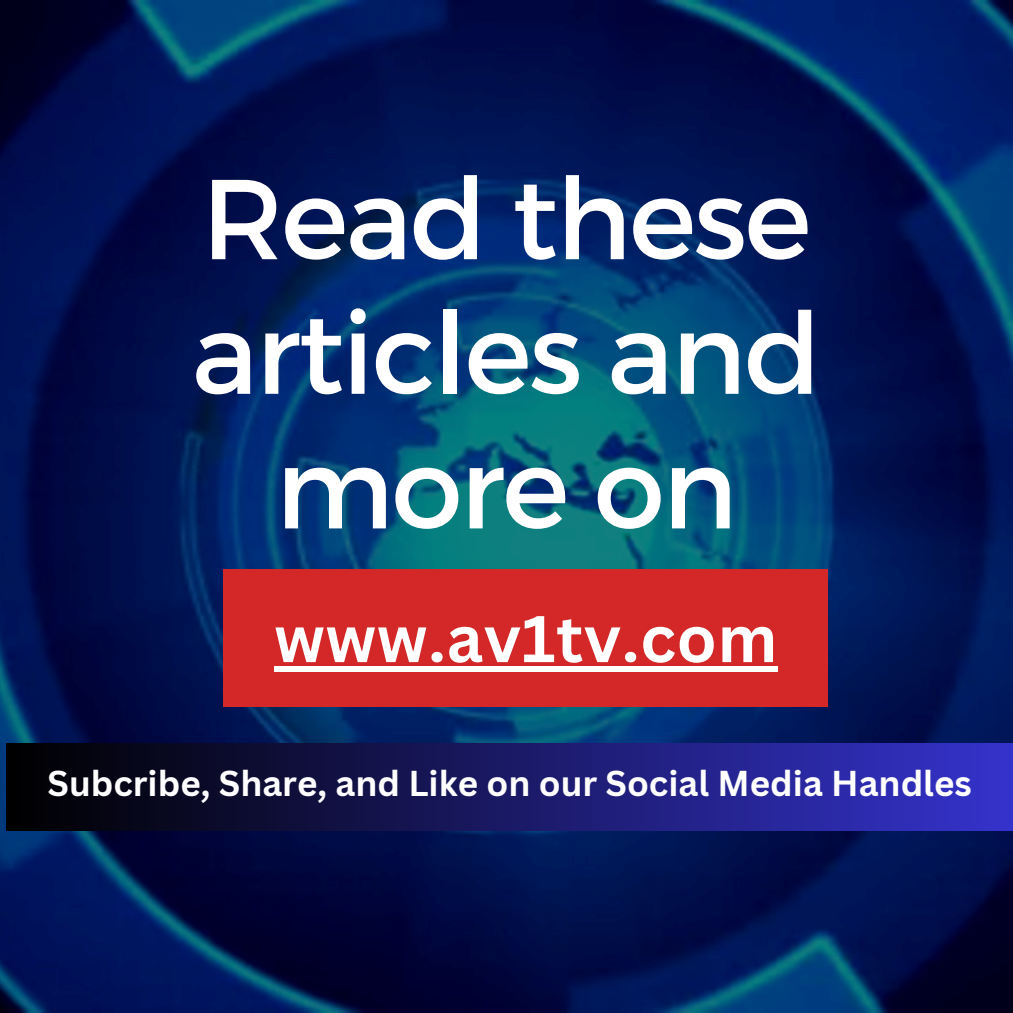
<style>
.page{position:relative;width:1013px;height:1013px;background:#fff}
.page>*{position:absolute;margin:0;border:0;box-sizing:border-box;transform-origin:0 0}
.t1{font:113.25px/134.5px "Montserrat";letter-spacing:-.02em;color:#fff;text-align:center}
.t2{font:700 64.38px "Canva Sans";letter-spacing:.01em;color:#fff}
.t3{font:700 35px "Canva Sans";color:#fff}
</style>
<div class="page">
<img style="left:0;top:0;width:1012px;height:1012px">
<div style="left:7px;top:743px;width:1005px;height:87px;background:linear-gradient(to right,#000,#3533cb)"></div>
<div style="left:223px;top:569px;width:605px;height:138px;background:#d42828"></div>
<div style="left:274px;top:666px;width:504px;height:5px;background:#fff"></div>
<h1 class="t1" style="left:191px;top:146px;width:631px">Read these articles and more on</h1>
<h2 class="t2" style="left:274px;top:593px;width:504px">www.av1tv.com</h2>
<p class="t3" style="left:48px;top:758px;width:925px">Subcribe, Share, and Like on our Social Media Handles</p>
</div>
